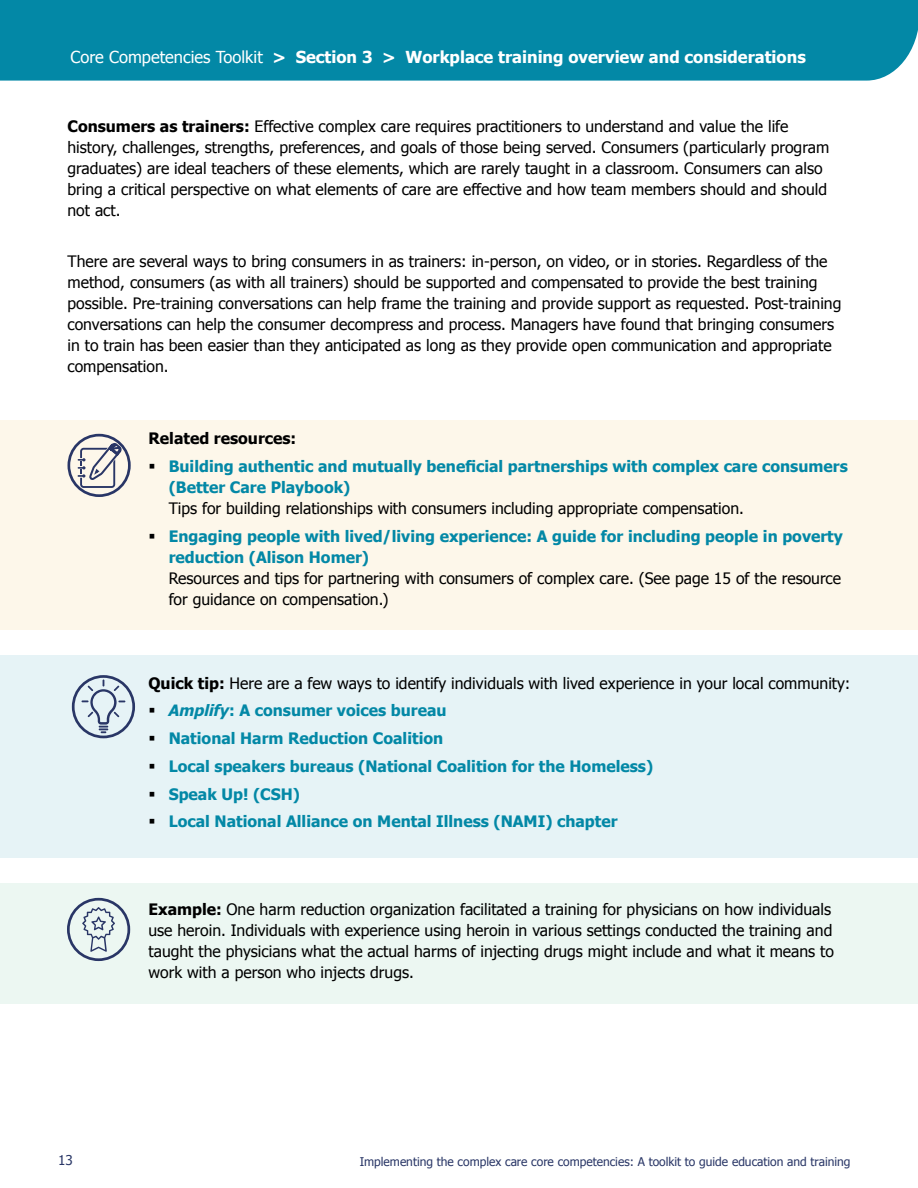
<style>
.page{position:relative;width:918px;height:1188px;background:#fff}
.page>*{position:absolute;margin:0;border:0;box-sizing:border-box;transform-origin:0 0}
.t1{font:700 16.5px "Tahoma";color:#fff}
.t2{font:15.75px/21px "Tahoma";color:#000}
.t3{font:700 15.75px/27.8px "Tahoma";color:#0388a6}
.t4{font:700 15.75px "Tahoma";color:#000}
.t5{font:13.5px "Tahoma";color:#293666}
.t6{font:12px "Tahoma";color:#293666}
.s1{font-weight:400}
.s2{font-weight:700}
.s3{color:#000}
.s4{font-weight:400;color:#000}
.s5{font-style:italic}
</style>
<div class="page">
<div style="left:0;top:0;width:918px;height:81px;background:#0388a6"></div>
<div style="left:0;top:656px;width:918px;height:202px;background:#e6f3f6"></div>
<div style="left:72px;top:675px;width:63px;height:63px;border:3px solid #293666;border-radius:50%"></div>
<svg style="left:82px;top:679px;width:43px;height:54px"></svg>
<div style="left:0;top:420px;width:918px;height:210px;background:#fdf7ea"></div>
<svg style="left:78px;top:441px;width:43px;height:47px"></svg>
<div style="left:67px;top:434px;width:64px;height:63px;border:3px solid #293666;border-radius:50%"></div>
<div style="left:0;top:883px;width:918px;height:121px;background:#ecf7f2"></div>
<div style="left:67px;top:898px;width:63px;height:63px;border:3px solid #293666;border-radius:50%"></div>
<svg style="left:82px;top:907px;width:33px;height:45px"></svg>
<p class="t1" style="left:71px;top:46px;width:737px"><span class="s1">Core Competencies Toolkit</span> &gt; Section 3 &gt; Workplace training overview and considerations</p>
<p class="t2" style="left:68px;top:115px;width:763px"><span class="s2">Consumers as trainers:</span> Effective complex care requires practitioners to understand and value the life history, challenges, strengths, preferences, and goals of those being served. Consumers (particularly program graduates) are ideal teachers of these elements, which are rarely taught in a classroom. Consumers can also bring a critical perspective on what elements of care are effective and how team members should and should not act.</p>
<p class="t2" style="left:68px;top:250px;width:775px">There are several ways to bring consumers in as trainers: in-person, on video, or in stories. Regardless of the method, consumers (as with all trainers) should be supported and compensated to provide the best training possible. Pre-training conversations can help frame the training and provide support as requested. Post-training conversations can help the consumer decompress and process. Managers have found that bringing consumers in to train has been easier than they anticipated as long as they provide open communication and appropriate compensation.</p>
<p class="t4" style="left:148px;top:427px;width:149px">Related resources:</p>
<p class="t3" style="left:169px;top:455px;width:681px;line-height:21px">Building authentic and mutually beneficial partnerships with complex care consumers (Better Care Playbook)</p>
<p class="t2" style="left:169px;top:497px;width:577px">Tips for building relationships with consumers including appropriate compensation.</p>
<p class="t3" style="left:169px;top:524px;width:676px;line-height:21px">Engaging people with lived/living experience: A guide for including people in poverty reduction (Alison Homer)</p>
<p class="t2" style="left:169px;top:567px;width:674px">Resources and tips for partnering with consumers of complex care. (See page 15 of the resource for guidance on compensation.)</p>
<p class="t3" style="left:169px;top:668px;width:683px;text-indent:-20px"><span class="s3">Quick tip:</span> <span class="s4">Here are a few ways to identify individuals with lived experience in your local community:<br></span><span class="s5">Amplify</span>: A consumer voices bureau<br>National Harm Reduction Coalition<br>Local speakers bureaus (National Coalition for the Homeless)<br>Speak Up! (CSH)<br>Local National Alliance on Mental Illness (NAMI) chapter</p>
<p class="t2" style="left:148px;top:898px;width:687px"><span class="s2">Example:</span> One harm reduction organization facilitated a training for physicians on how individuals use heroin. Individuals with experience using heroin in various settings conducted the training and taught the physicians what the actual harms of injecting drugs might include and what it means to work with a person who injects drugs.</p>
<p class="t5" style="left:58px;top:1151px;width:16px">13</p>
<p class="t6" style="left:360px;top:1154px;width:492px">Implementing the complex care core competencies: A toolkit to guide education and training</p>
</div>
